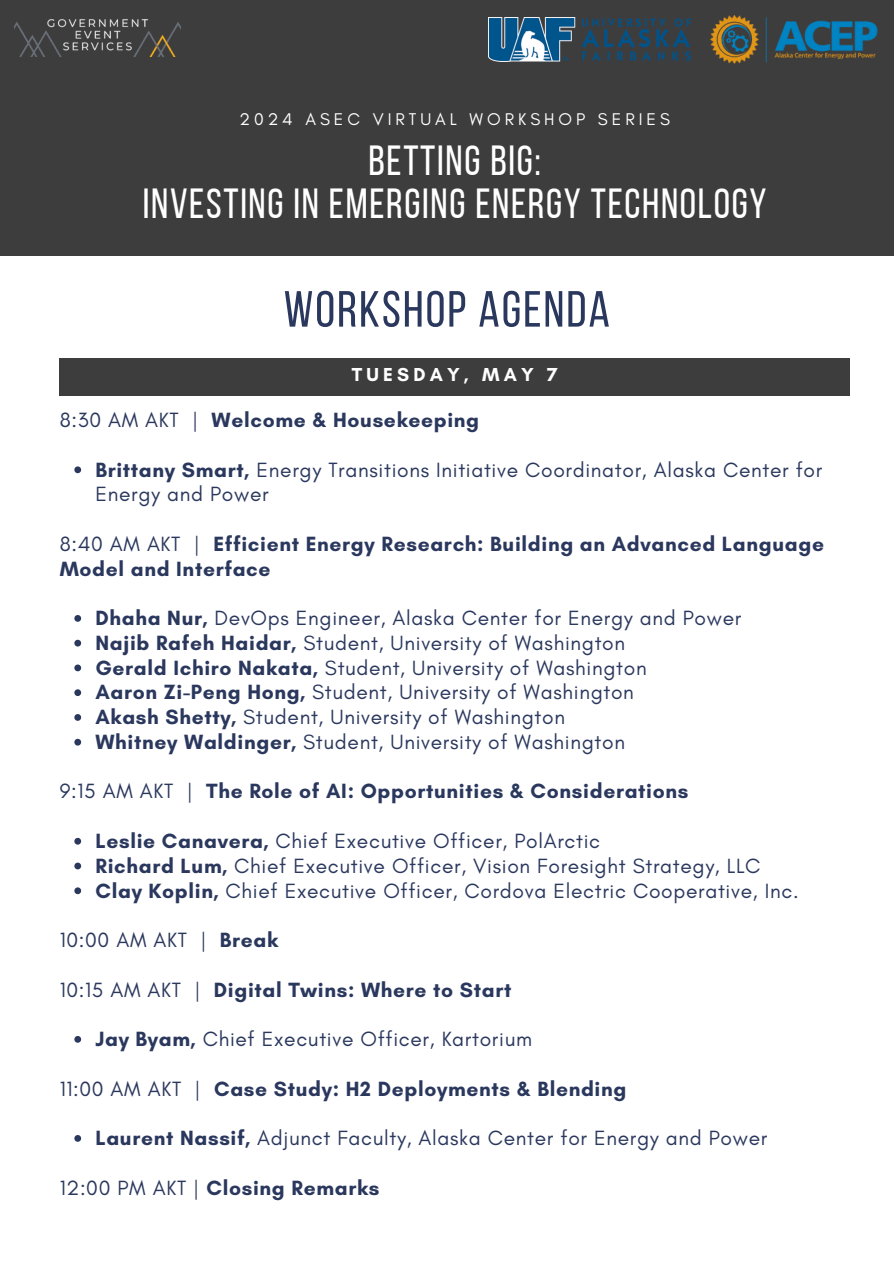
<style>
.page{position:relative;width:894px;height:1264px;background:#fff}
.page>*{position:absolute;margin:0;border:0;box-sizing:border-box;transform-origin:0 0}
.t1{font:50.7px "Bebas Neue";letter-spacing:.04em;color:#2b385e}
.t2{font:42px/42.8px "Bebas Neue";letter-spacing:.04em;color:#fff;text-align:center}
.t3{font:21px/24.8px "Glacial Indifference";letter-spacing:.03em;color:#2b385e}
.t4{font:700 21px/24.8px "Glacial Indifference";letter-spacing:.03em;color:#2b385e}
.t5{font:700 19.2px "Glacial Indifference";letter-spacing:.22em;color:#fff}
.t6{font:17.25px "Glacial Indifference";letter-spacing:.23em;color:#fff}
.s1{font-weight:400}
.s2{font-weight:700}
</style>
<div class="page">
<div style="left:60px;top:357px;width:789px;height:38px;background:#3e3d3e"></div>
<div style="left:0;top:0;width:893px;height:255px;background:#3e3d3e"></div>
<img style="left:15px;top:19px;width:165px;height:37px">
<img style="left:710px;top:15px;width:168px;height:49px">
<img style="left:488px;top:17px;width:202px;height:44px">
<svg style="left:74px;top:466px;width:7px;height:7px"></svg>
<svg style="left:74px;top:615px;width:7px;height:6px"></svg>
<svg style="left:74px;top:639px;width:7px;height:7px"></svg>
<svg style="left:74px;top:664px;width:7px;height:7px"></svg>
<svg style="left:74px;top:689px;width:7px;height:7px"></svg>
<svg style="left:74px;top:714px;width:7px;height:6px"></svg>
<svg style="left:74px;top:738px;width:7px;height:7px"></svg>
<svg style="left:74px;top:837px;width:7px;height:7px"></svg>
<svg style="left:74px;top:862px;width:7px;height:7px"></svg>
<svg style="left:74px;top:887px;width:7px;height:7px"></svg>
<svg style="left:74px;top:1036px;width:7px;height:6px"></svg>
<svg style="left:74px;top:1135px;width:7px;height:6px"></svg>
<p class="t6" style="left:239px;top:109px;width:432px">2024 ASEC VIRTUAL WORKSHOP SERIES</p>
<h4 class="t2" style="left:143px;top:143px;width:625px">BETTING BIG:<br>INVESTING IN EMERGING ENERGY TECHNOLOGY</h4>
<p class="t1" style="left:283px;top:288px;width:327px">WORKSHOP AGENDA</p>
<p class="t5" style="left:351px;top:363px;width:207px">TUESDAY, MAY 7</p>
<h3 class="t4" style="left:60px;top:407px;width:421px"><span class="s1">8:30 AM AKT |</span> Welcome &amp; Housekeeping</h3>
<h1 class="t3" style="left:95px;top:457px;width:728px"><span class="s2">Brittany Smart,</span> Energy Transitions Initiative Coordinator, Alaska Center for<br>Energy and Power</h1>
<h3 class="t4" style="left:60px;top:531px;width:765px"><span class="s1">8:40 AM AKT |</span> Efficient Energy Research: Building an Advanced Language<br>Model and Interface</h3>
<h4 class="t3" style="left:95px;top:605px;width:647px"><span class="s2">Dhaha Nur,</span> DevOps Engineer, Alaska Center for Energy and Power</h4>
<p class="t3" style="left:95px;top:630px;width:531px"><span class="s2">Najib Rafeh Haidar,</span> Student, University of Washington</p>
<h4 class="t3" style="left:95px;top:655px;width:552px"><span class="s2">Gerald Ichiro Nakata,</span> Student, University of Washington</h4>
<p class="t3" style="left:95px;top:679px;width:540px"><span class="s2">Aaron Zi-Peng Hong,</span> Student, University of Washington</p>
<p class="t3" style="left:95px;top:704px;width:471px"><span class="s2">Akash Shetty,</span> Student, University of Washington</p>
<p class="t3" style="left:95px;top:729px;width:531px"><span class="s2">Whitney Waldinger,</span> Student, University of Washington</p>
<p class="t4" style="left:60px;top:778px;width:630px"><span class="s1">9:15 AM AKT |</span> The Role of AI: Opportunities &amp; Considerations</p>
<p class="t3" style="left:95px;top:828px;width:506px"><span class="s2">Leslie Canavera,</span> Chief Executive Officer, PolArctic</p>
<p class="t3" style="left:95px;top:853px;width:666px"><span class="s2">Richard Lum,</span> Chief Executive Officer, Vision Foresight Strategy, LLC</p>
<h4 class="t3" style="left:95px;top:877px;width:704px"><span class="s2">Clay Koplin,</span> Chief Executive Officer, Cordova Electric Cooperative, Inc.</h4>
<p class="t3" style="left:60px;top:927px;width:220px">10:00 AM AKT | <span class="s2">Break</span></p>
<p class="t4" style="left:60px;top:976px;width:453px"><span class="s1">10:15 AM AKT |</span> Digital Twins: Where to Start</p>
<p class="t3" style="left:95px;top:1026px;width:438px"><span class="s2">Jay Byam,</span> Chief Executive Officer, Kartorium</p>
<h4 class="t4" style="left:60px;top:1075px;width:568px"><span class="s1">11:00 AM AKT |</span> Case Study: H2 Deployments &amp; Blending</h4>
<h4 class="t3" style="left:95px;top:1125px;width:673px"><span class="s2">Laurent Nassif,</span> Adjunct Faculty, Alaska Center for Energy and Power</h4>
<p class="t4" style="left:60px;top:1174px;width:321px"><span class="s1">12:00 PM AKT |</span> Closing Remarks</p>
</div>
